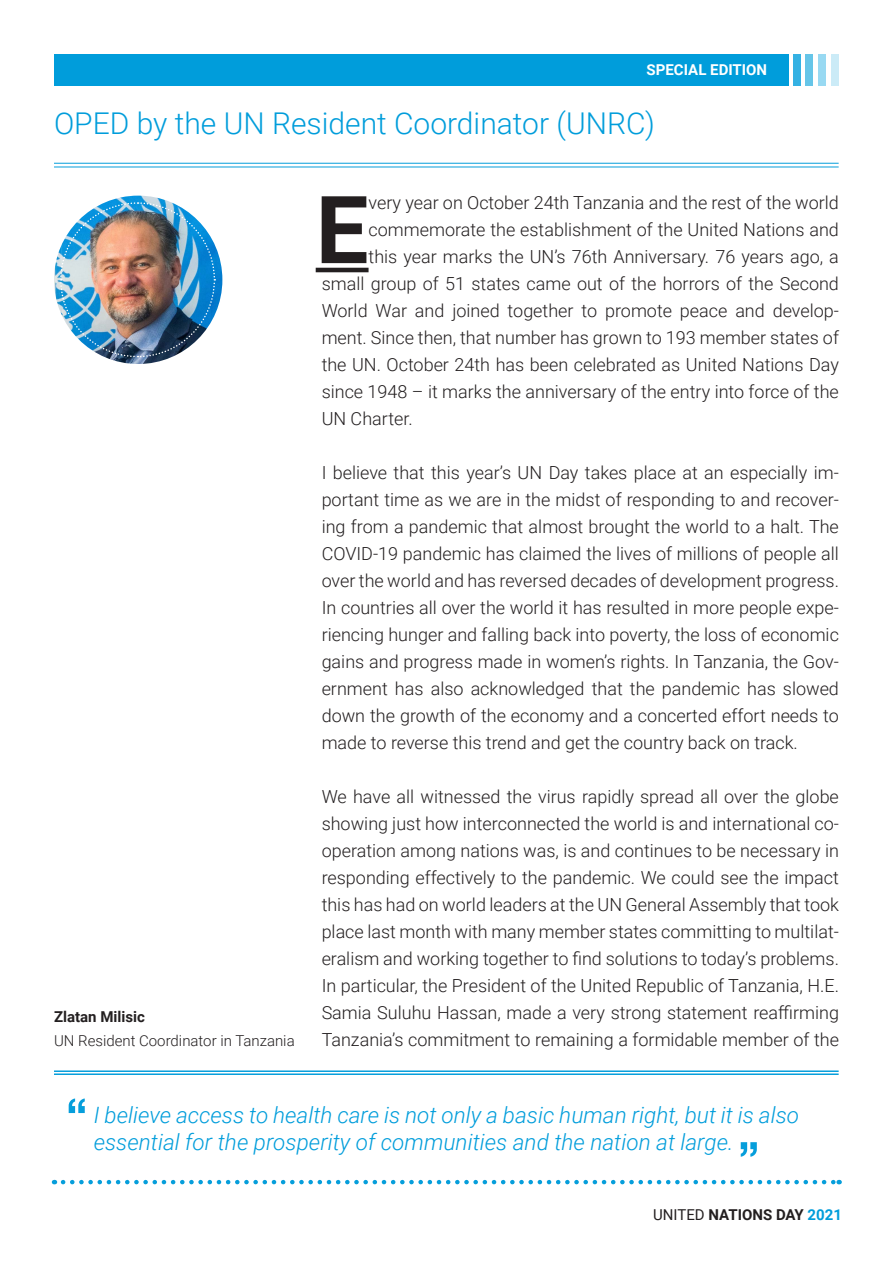
<style>
.page{position:relative;width:893px;height:1263px;background:#fff}
.page>*{position:absolute;margin:0;border:0;box-sizing:border-box;transform-origin:0 0}
.Big_Cap{font:700 93.9px "Roboto";color:#231f20}
.t1{font:300 30px "Roboto";color:#009ddb}
.t2{font:italic 300 22.5px/27px "Roboto";color:#009ddb}
.Big_Cap-2{font:300 18px/27px "Roboto";color:#231f20;text-align:justify}
.t3{font:700 15px "Roboto";color:#231f20}
.t4{font:300 15px "Roboto";color:#231f20}
.t5{font:700 15px "Roboto";color:#fff}
.s1{font-weight:400}
.s2{color:#009ddb}
</style>
<div class="page">
<div style="left:54px;top:54px;width:734px;height:31px;background:#009ddb"></div>
<div style="left:794px;top:54px;width:7px;height:31px;background:#34b1e3"></div>
<div style="left:806px;top:54px;width:7px;height:31px;background:#66c5e8"></div>
<div style="left:818px;top:54px;width:7px;height:31px;background:#98d9f2"></div>
<div style="left:831px;top:54px;width:8px;height:31px;background:#cbebf7"></div>
<hr style="left:54px;top:163px;width:785px;height:1px;background:#069edb">
<hr style="left:54px;top:167px;width:785px;height:1px;background:#069edb">
<hr style="left:54px;top:1070px;width:785px;height:2px;background:#069edb">
<hr style="left:54px;top:1073px;width:785px;height:2px;background:#069edb">
<svg style="left:63px;top:1180px;width:777px;height:4px"></svg>
<hr style="left:316px;top:268px;width:53px;height:4px;background:#231f20">
<img style="left:54px;top:196px;width:168px;height:168px;border-radius:84px">
<img style="left:59px;top:202px;width:157px;height:156px">
<svg style="left:69px;top:1098px;width:16px;height:15px"></svg>
<svg style="left:741px;top:1142px;width:16px;height:15px"></svg>
<p class="t5" style="left:647px;top:59px;width:122px">SPECIAL EDITION</p>
<p class="t1" style="left:54px;top:103px;width:602px">OPED by the UN Resident Coordinator (UNRC)</p>
<p class="t3" style="left:54px;top:1006px;width:92px">Zlatan Milisic</p>
<p class="t4" style="left:54px;top:1030px;width:242px">UN Resident Coordinator in Tanzania</p>
<p class="Big_Cap" style="left:316px;top:164px;width:54px">E</p>
<p class="Big_Cap-2" style="left:369px;top:189px;width:472px">very year on October 24th Tanzania and the rest of the world</p>
<p class="Big_Cap-2" style="left:369px;top:216px;width:472px">commemorate the establishment of the United Nations and</p>
<p class="Big_Cap-2" style="left:369px;top:243px;width:472px">this year marks the UN’s 76th Anniversary. 76 years ago, a</p>
<p class="Big_Cap-2" style="left:322px;top:270px;width:519px">small group of 51 states came out of the horrors of the Second</p>
<p class="Big_Cap-2" style="left:322px;top:297px;width:519px">World War and joined together to promote peace and develop-</p>
<p class="Big_Cap-2" style="left:322px;top:324px;width:519px">ment. Since then, that number has grown to 193 member states of</p>
<p class="Big_Cap-2" style="left:322px;top:351px;width:519px">the UN. October 24th has been celebrated as United Nations Day</p>
<p class="Big_Cap-2" style="left:322px;top:378px;width:519px">since 1948 – it marks the anniversary of the entry into force of the</p>
<p class="Big_Cap-2" style="left:322px;top:405px;width:93px">UN Charter.</p>
<p class="Big_Cap-2" style="left:322px;top:459px;width:519px">I believe that this year’s UN Day takes place at an especially im&shy;portant time as we are in the midst of responding to and recover&shy;ing from a pandemic that almost brought the world to a halt. The COVID-19 pandemic has claimed the lives of millions of people all over the world and has reversed decades of development progress.<br>In countries all over the world it has resulted in more people expe&shy;riencing hunger and falling back into poverty, the loss of economic gains and progress made in women’s rights. In Tanzania, the Gov&shy;ernment has also acknowledged that the pandemic has slowed down the growth of the economy and a concerted effort needs to made to reverse this trend and get the country back on track.</p>
<p class="Big_Cap-2" style="left:322px;top:783px;width:519px">We have all witnessed the virus rapidly spread all over the globe showing just how interconnected the world is and international co&shy;operation among nations was, is and continues to be necessary in responding effectively to the pandemic. We could see the impact this has had on world leaders at the UN General Assembly that took place last month with many member states committing to multilat&shy;eralism and working together to find solutions to today’s problems.<br>In particular, the President of the United Republic of Tanzania, H.E.<br>Samia Suluhu Hassan, made a very strong statement reaffirming Tanzania’s commitment to remaining a formidable member of the</p>
<p class="t2" style="left:94px;top:1100px;width:707px">I believe access to health care is not only a basic human right, but it is also essential for the prosperity of communities and the nation at large.</p>
<p class="t3" style="left:653px;top:1204px;width:190px"><span class="s1">UNITED</span> NATIONS DAY <span class="s2">2021</span></p>
</div>
